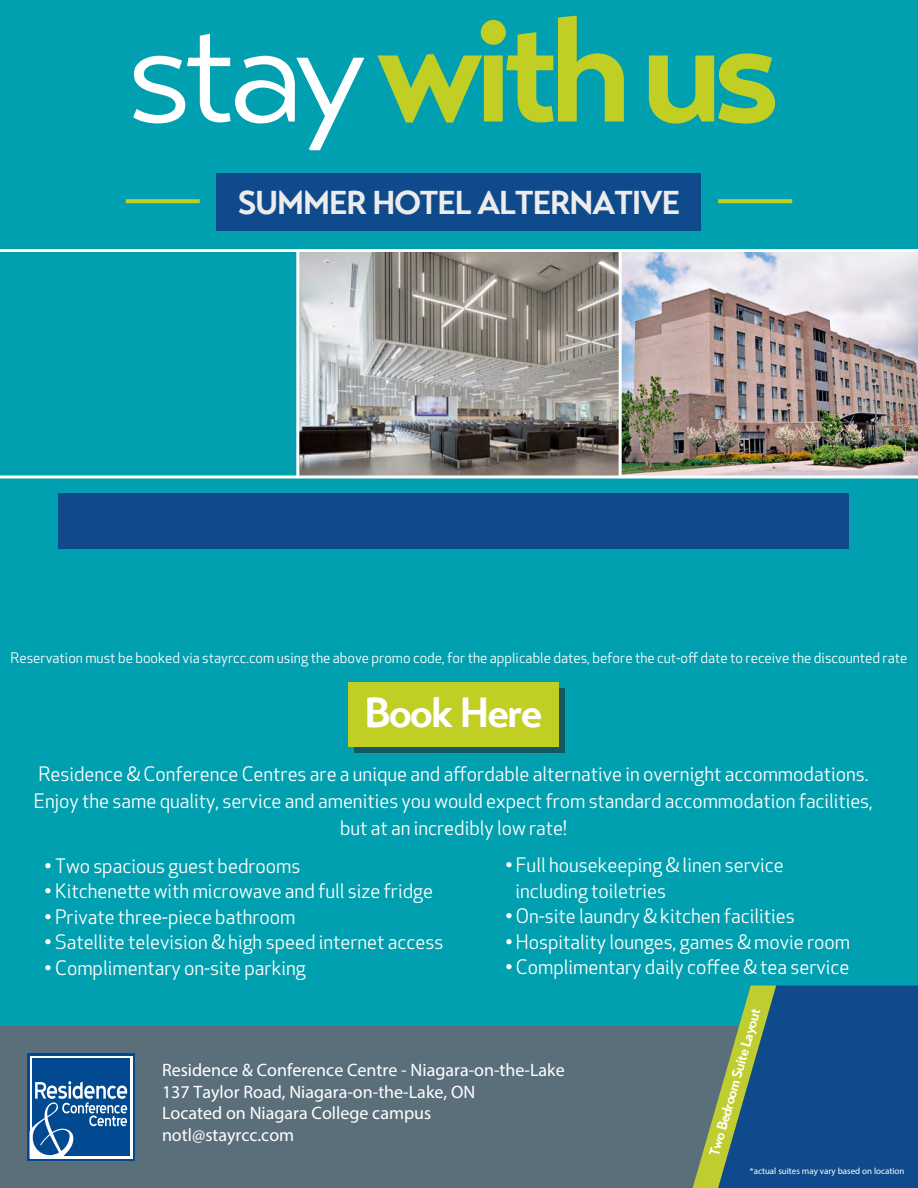
<style>
.page{position:relative;width:918px;height:1188px;background:#00a0b0}
.page>*{position:absolute;margin:0;border:0;box-sizing:border-box;transform-origin:0 0}
.t1{font:700 148.05px "Transat Text";letter-spacing:-.075em;color:#c1ce23}
.t2{font:700 42px "Transat Text";letter-spacing:-.05em;color:#fff}
.t3{font:700 32.85px "Transat Text";letter-spacing:-.05em;color:#edeced}
.t4{font:19.5px/27px "Apex New";color:#fff}
.t5{font:18px/21.6px "Soin Sans Pro";color:#fff}
.t6{font:14.25px "Apex New";color:#fff}
.t7{font:700 14.1px "Transat Text";color:#fff}
.t8{font:300 9px "Soin Sans Pro";color:#fff}
.s1{font-family:"Transat Text Standard";font-weight:400;color:#fff}
</style>
<div class="page">
<img style="left:622px;top:252px;width:296px;height:223px">
<img style="left:299px;top:252px;width:320px;height:223px">
<div style="left:0;top:1026px;width:918px;height:162px;background:#5b6f7b"></div>
<svg style="left:27px;top:1053px;width:108px;height:108px"></svg>
<div style="left:30px;top:1056px;width:102px;height:102px;background:#fff"></div>
<div style="left:32px;top:1058px;width:98px;height:98px;background:#014990"></div>
<svg style="left:32px;top:1081px;width:95px;height:75px"></svg>
<svg style="left:692px;top:986px;width:226px;height:202px;background:#286081"></svg>
<svg style="left:718px;top:199px;width:74px;height:4px"></svg>
<div style="left:217px;top:173px;width:484px;height:58px;background:#0f4b8c"></div>
<svg style="left:126px;top:199px;width:74px;height:4px"></svg>
<hr style="left:0;top:249px;width:918px;height:3px;background:#fff">
<hr style="left:0;top:475px;width:918px;height:3px;background:#fff">
<hr style="left:296px;top:251px;width:3px;height:226px;background:#fff">
<hr style="left:619px;top:250px;width:3px;height:226px;background:#fff">
<div style="left:58px;top:494px;width:790px;height:55px;background:#0f4b8c"></div>
<div style="left:354px;top:688px;width:210px;height:65px;background:#13585f"></div>
<div style="left:348px;top:682px;width:211px;height:65px;background:#c1ce23"></div>
<h1 class="t1" style="left:126px;top:14px;width:657px"><span class="s1">stay</span>with us</h1>
<h3 class="t3" style="left:237px;top:190px;width:445px">SUMMER HOTEL ALTERNATIVE</h3>
<p class="t6" style="left:11px;top:649px;width:898px">Reservation must be booked via stayrcc.com using the above promo code, for the applicable dates, before the cut-off date to receive the discounted rate</p>
<h2 class="t2" style="left:364px;top:697px;width:180px">Book Here</h2>
<p class="t4" style="left:34px;top:761px;width:841px;text-align:center">Residence &amp; Conference Centres are a unique and affordable alternative in overnight accommodations.<br>Enjoy the same quality, service and amenities you would expect from standard accommodation facilities, but at an incredibly low rate!</p>
<p class="t4" style="left:45px;top:852px;width:257px">• Two spacious guest bedrooms</p>
<p class="t4" style="left:45px;top:878px;width:390px">• Kitchenette with microwave and full size fridge</p>
<p class="t4" style="left:45px;top:903px;width:252px">• Private three-piece bathroom</p>
<p class="t4" style="left:45px;top:929px;width:400px">• Satellite television &amp; high speed internet access</p>
<p class="t4" style="left:45px;top:954px;width:263px">• Complimentary on-site parking</p>
<p class="t4" style="left:515px;top:852px;width:270px;line-height:25.5px;text-indent:-10px">• Full housekeeping &amp; linen service including toiletries</p>
<p class="t4" style="left:505px;top:903px;width:291px">• On-site laundry &amp; kitchen facilities</p>
<p class="t4" style="left:505px;top:928px;width:346px">• Hospitality lounges, games &amp; movie room</p>
<p class="t4" style="left:505px;top:954px;width:346px">• Complimentary daily coffee &amp; tea service</p>
<p class="t5" style="left:162px;top:1059px;width:404px">Residence &amp; Conference Centre - Niagara-on-the-Lake 137 Taylor Road, Niagara-on-the-Lake, ON<br>Located on Niagara College campus notl@stayrcc.com</p>
<p class="t7" style="left:709px;top:1154px;width:155px;rotate:-74deg">Two Bedroom Suite Layout</p>
<p class="t8" style="left:750px;top:1165px;width:156px">*actual suites may vary based on location</p>
</div>
